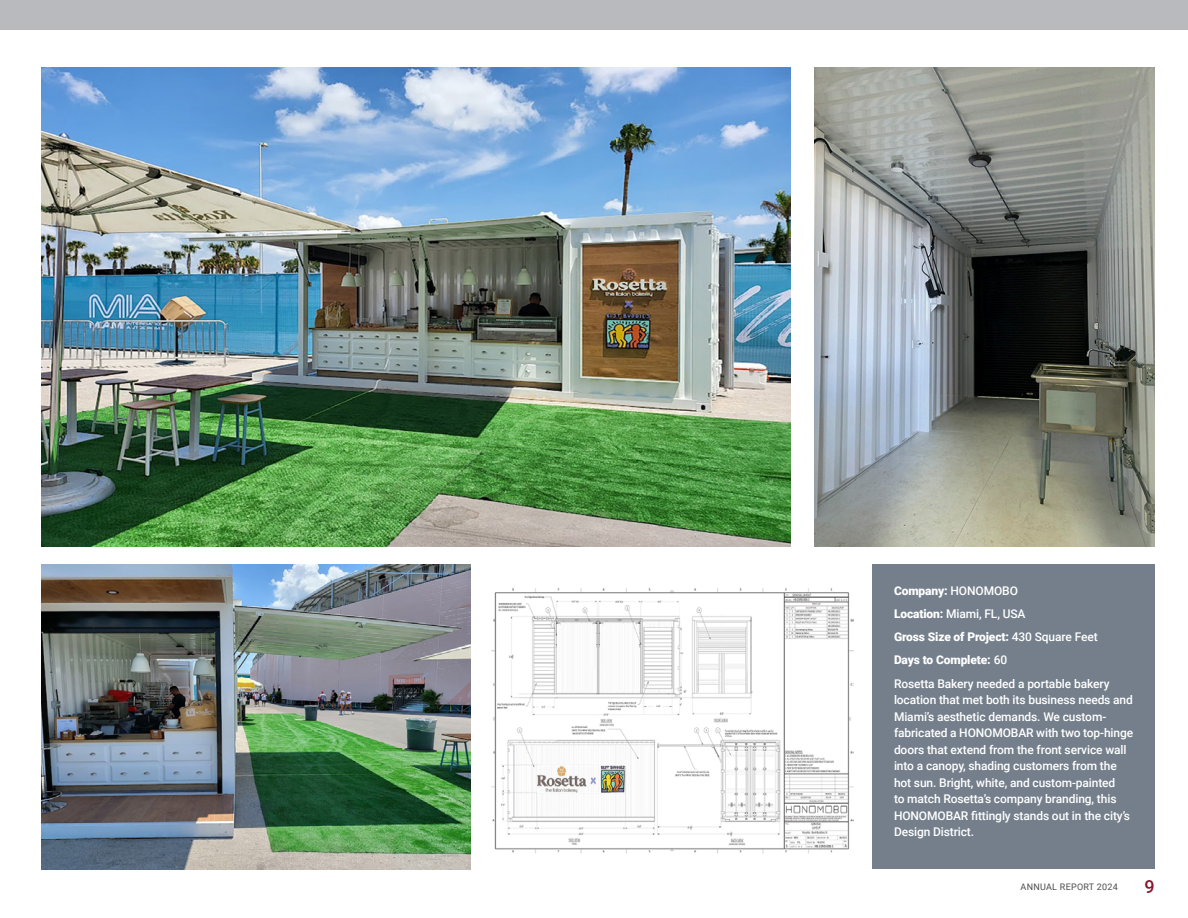
<style>
.page{position:relative;width:1188px;height:918px;background:#fff}
.page>*{position:absolute;margin:0;border:0;box-sizing:border-box;transform-origin:0 0}
.t1{font:500 18px "Roboto";color:#89162e}
.t2{font:500 12px/16.5px "Roboto";letter-spacing:-.01em;color:#fff}
.t3{font:900 12px "Roboto";letter-spacing:-.01em;color:#fff}
.t4{font:9px "Roboto";letter-spacing:.03em;color:#4b4c4d}
.s1{font-weight:500}
.s2{font-weight:900}
</style>
<div class="page">
<div style="left:0;top:0;width:1188px;height:29px;background:#b9babd"></div>
<img style="left:41px;top:68px;width:750px;height:478px">
<img style="left:814px;top:68px;width:341px;height:478px">
<img style="left:41px;top:564px;width:430px;height:305px">
<img style="left:491px;top:587px;width:363px;height:267px">
<div style="left:872px;top:564px;width:283px;height:305px;background:#747f8b"></div>
<p class="t3" style="left:894px;top:582px;width:125px">Company: <span class="s1">HONOMOBO</span></p>
<p class="t2" style="left:894px;top:605px;width:133px"><span class="s2">Location:</span> Miami, FL, USA</p>
<p class="t3" style="left:894px;top:628px;width:205px">Gross Size of Project: <span class="s1">430 Square Feet</span></p>
<p class="t3" style="left:894px;top:652px;width:115px">Days to Complete: <span class="s1">60</span></p>
<p class="t2" style="left:894px;top:675px;width:241px">Rosetta Bakery needed a portable bakery location that met both its business needs and Miami’s aesthetic demands. We custom&shy;fabricated a HONOMOBAR with two top-hinge doors that extend from the front service wall into a canopy, shading customers from the hot sun. Bright, white, and custom-painted<br>to match Rosetta’s company branding, this HONOMOBAR fittingly stands out in the city’s Design District.</p>
<p class="t4" style="left:1021px;top:881px;width:99px">ANNUAL REPORT 2024</p>
<h1 class="t1" style="left:1145px;top:874px;width:12px">9</h1>
</div>
